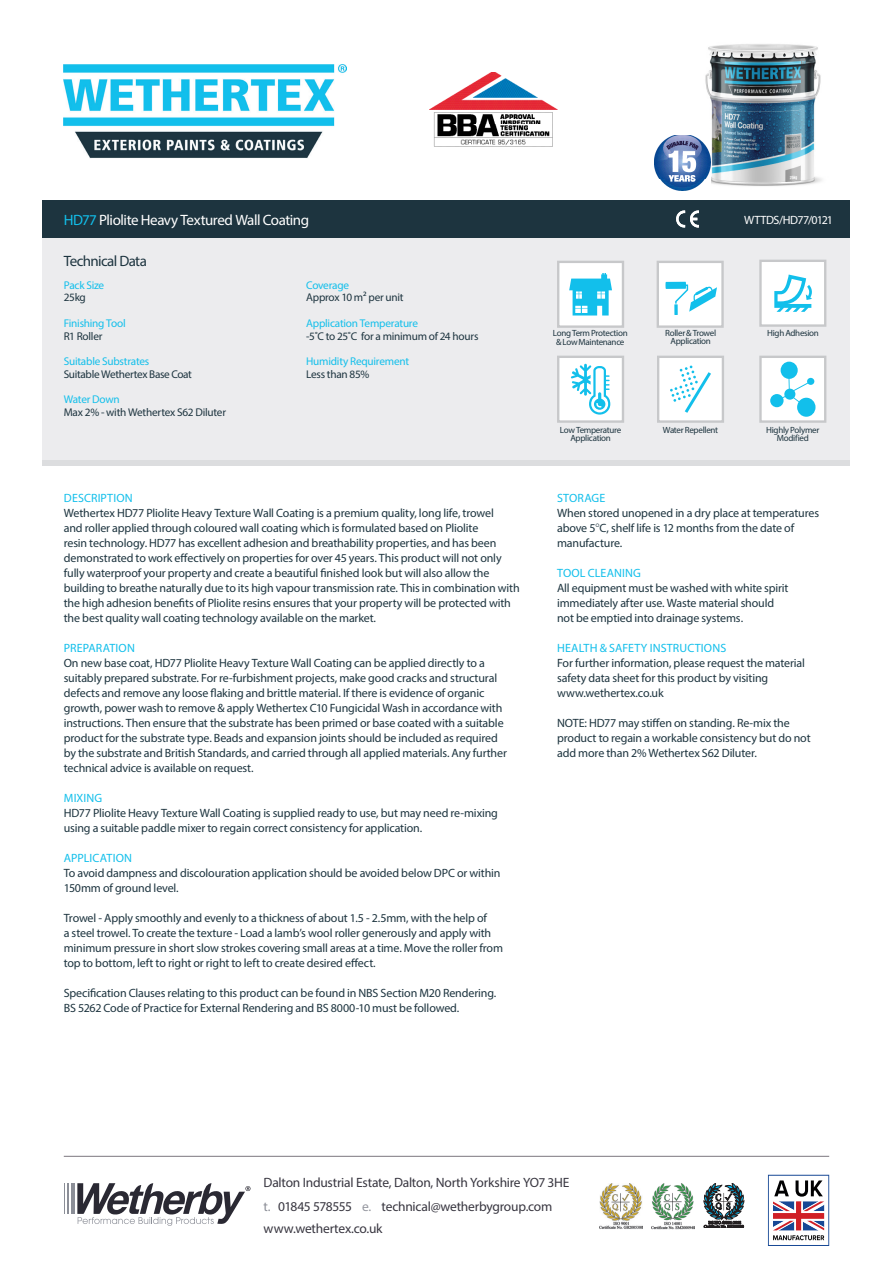
<style>
.page{position:relative;width:893px;height:1263px;background:#fff}
.page>*{position:absolute;margin:0;border:0;box-sizing:border-box;transform-origin:0 0}
.t1{font:15px "Myriad Pro";letter-spacing:-.03em;color:#fff}
.t2{font:15px "Myriad Pro";letter-spacing:-.045em;color:#1d343f}
.t3{font:13.5px/22.8px "Myriad Pro";letter-spacing:-.02em;color:#383640}
.t4{font:12px/15px "Myriad Pro";letter-spacing:-.015em;color:#1d343f}
.t5{font:12px "Myriad Pro";letter-spacing:.01em;color:#12bfeb}
.t6{font:12px "Myriad Pro";letter-spacing:-.04em;color:#fff}
.t7{font:11.25px "Myriad Pro";letter-spacing:-.025em;color:#1d343f}
.t8{font:11.25px "Myriad Pro";letter-spacing:-.02em;color:#12bfeb}
.t9{font:9px/8.2px "Myriad Pro";letter-spacing:-.035em;color:#1d343f;text-align:center}
.t10{font:4.05px "Times New Roman";color:#231f20}
.t11{font:3.75px "Times New Roman";color:#231f20}
.s1{color:#12bfeb}
.s2{font-family:"Helvetica Neue";font-weight:300}
.s3{color:#8b8e97}
.s4{color:#95979f}
</style>
<div class="page">
<div style="left:43px;top:244px;width:807px;height:222px;background:linear-gradient(to right,#dcdddf,#dcdddf)"></div>
<div style="left:43px;top:200px;width:807px;height:38px;background:#1d343f"></div>
<hr style="left:64px;top:1156px;width:765px;height:1px;background:#7c777e">
<hr style="left:64px;top:1183px;width:1px;height:31px;background:#8b8e97">
<hr style="left:67px;top:1183px;width:2px;height:31px;background:#8b8e97">
<hr style="left:71px;top:1183px;width:4px;height:31px;background:#8b8e97">
<svg style="left:77px;top:1183px;width:173px;height:43px"></svg>
<img style="left:600px;top:1183px;width:42px;height:46px">
<img style="left:651px;top:1183px;width:43px;height:47px">
<svg style="left:704px;top:1183px;width:40px;height:36px"></svg>
<img style="left:64px;top:64px;width:283px;height:94px">
<svg style="left:768px;top:1175px;width:61px;height:71px"></svg>
<div style="left:43px;top:238px;width:807px;height:221px;background:#ececee"></div>
<svg style="left:676px;top:210px;width:23px;height:18px"></svg>
<div style="left:657px;top:356px;width:67px;height:67px;background:#fff;border:2px solid #c7c8ca"></div>
<div style="left:557px;top:356px;width:67px;height:67px;background:#fff;border:2px solid #c7c8ca"></div>
<div style="left:759px;top:260px;width:67px;height:67px;background:#fff;border:2px solid #c7c8ca"></div>
<div style="left:759px;top:356px;width:67px;height:67px;background:#fff;border:2px solid #c7c8ca"></div>
<svg style="left:770px;top:362px;width:45px;height:55px"></svg>
<img style="left:685px;top:44px;width:137px;height:147px">
<div style="left:557px;top:261px;width:67px;height:67px;background:#fff;border:2px solid #c7c8ca"></div>
<div style="left:657px;top:261px;width:67px;height:67px;background:#fff;border:2px solid #c7c8ca"></div>
<svg style="left:670px;top:366px;width:41px;height:47px"></svg>
<svg style="left:774px;top:275px;width:38px;height:37px"></svg>
<svg style="left:571px;top:364px;width:39px;height:51px"></svg>
<svg style="left:569px;top:273px;width:43px;height:42px"></svg>
<svg style="left:674px;top:304px;width:4px;height:11px"></svg>
<svg style="left:665px;top:282px;width:52px;height:30px"></svg>
<img style="left:655px;top:135px;width:55px;height:55px">
<img style="left:430px;top:72px;width:127px;height:75px">
<p class="t1" style="left:64px;top:210px;width:247px"><span class="s1">HD77</span> Pliolite Heavy Textured Wall Coating</p>
<p class="t2" style="left:64px;top:252px;width:85px">Technical Data</p>
<p class="t8" style="left:64px;top:278px;width:42px">Pack Size</p>
<p class="t7" style="left:64px;top:291px;width:24px">25kg</p>
<p class="t8" style="left:64px;top:316px;width:63px">Finishing Tool</p>
<p class="t7" style="left:64px;top:329px;width:40px">R1 Roller</p>
<p class="t8" style="left:64px;top:354px;width:87px">Suitable Substrates</p>
<p class="t7" style="left:64px;top:367px;width:130px">Suitable Wethertex Base Coat</p>
<p class="t8" style="left:64px;top:393px;width:58px">Water Down</p>
<p class="t7" style="left:64px;top:405px;width:164px">Max 2% - with Wethertex S62 Diluter</p>
<p class="t8" style="left:306px;top:278px;width:44px">Coverage</p>
<p class="t7" style="left:306px;top:291px;width:99px">Approx 10 m² per unit</p>
<p class="t8" style="left:306px;top:316px;width:113px">Application Temperature</p>
<p class="t7" style="left:306px;top:329px;width:174px">-5˚C to 25˚C for a minimum of 24 hours</p>
<p class="t8" style="left:306px;top:354px;width:104px">Humidity Requirement</p>
<p class="t7" style="left:306px;top:367px;width:65px">Less than 85%</p>
<p class="t5" style="left:64px;top:490px;width:70px">DESCRIPTION</p>
<p class="t4" style="left:64px;top:505px;width:457px">Wethertex HD77 Pliolite Heavy Texture Wall Coating is a premium quality, long life, trowel<br>and roller applied through coloured wall coating which is formulated based on Pliolite<br>resin technology. HD77 has excellent adhesion and breathability properties, and has been demonstrated to work effectively on properties for over 45 years. This product will not only fully waterproof your property and create a beautiful finished look but will also allow the building to breathe naturally due to its high vapour transmission rate. This in combination with the high adhesion benefits of Pliolite resins ensures that your property will be protected with the best quality wall coating technology available on the market.</p>
<p class="t5" style="left:64px;top:640px;width:73px">PREPARATION</p>
<p class="t4" style="left:64px;top:655px;width:445px">On new base coat, HD77 Pliolite Heavy Texture Wall Coating can be applied directly to a suitably prepared substrate. For re-furbishment projects, make good cracks and structural defects and remove any loose flaking and brittle material. If there is evidence of organic growth, power wash to remove &amp; apply Wethertex C10 Fungicidal Wash in accordance with instructions. Then ensure that the substrate has been primed or base coated with a suitable product for the substrate type. Beads and expansion joints should be included as required by the substrate and British Standards, and carried through all applied materials. Any further technical advice is available on request.</p>
<p class="t5" style="left:64px;top:790px;width:40px">MIXING</p>
<p class="t4" style="left:64px;top:805px;width:436px">HD77 Pliolite Heavy Texture Wall Coating is supplied ready to use, but may need re-mixing</p>
<p class="t4" style="left:64px;top:820px;width:360px">using a suitable paddle mixer to regain correct consistency for application.</p>
<p class="t5" style="left:64px;top:850px;width:70px">APPLICATION</p>
<p class="t4" style="left:64px;top:865px;width:438px">To avoid dampness and discolouration application should be avoided below DPC or within<br>150mm of ground level.</p>
<p class="t4" style="left:64px;top:910px;width:441px">Trowel - Apply smoothly and evenly to a thickness of about 1.5 - 2.5mm, with the help of<br>a steel trowel. To create the texture - Load a lamb’s wool roller generously and apply with minimum pressure in short slow strokes covering small areas at a time. Move the roller from top to bottom, left to right or right to left to create desired effect.</p>
<p class="t4" style="left:64px;top:985px;width:434px">Specification Clauses relating to this product can be found in NBS Section M20 Rendering.<br>BS 5262 Code of Practice for External Rendering and BS 8000-10 must be followed.</p>
<p class="t6" style="left:744px;top:212px;width:90px">WTTDS/HD77/0121</p>
<p class="t9" style="left:553px;top:329px;width:77px">Long Term Protection &amp; Low Maintenance</p>
<p class="t9" style="left:665px;top:329px;width:53px">Roller &amp; Trowel<br>Application</p>
<p class="t9" style="left:767px;top:329px;width:53px">High Adhesion</p>
<p class="t9" style="left:560px;top:426px;width:63px">Low Temperature<br>Application</p>
<p class="t9" style="left:663px;top:426px;width:57px">Water Repellent</p>
<p class="t9" style="left:766px;top:426px;width:55px">Highly Polymer<br>Modified</p>
<p class="t5" style="left:557px;top:490px;width:50px">STORAGE</p>
<p class="t4" style="left:557px;top:505px;width:264px">When stored unopened in a dry place at temperatures above 5<span class="s2">°</span>C, shelf life is 12 months from the date of manufacture.</p>
<p class="t5" style="left:557px;top:565px;width:85px">TOOL CLEANING</p>
<p class="t4" style="left:557px;top:580px;width:233px">All equipment must be washed with white spirit immediately after use. Waste material should</p>
<p class="t4" style="left:557px;top:610px;width:188px">not be emptied into drainage systems.</p>
<p class="t5" style="left:557px;top:640px;width:171px">HEALTH &amp; SAFETY INSTRUCTIONS</p>
<p class="t4" style="left:557px;top:655px;width:250px">For further information, please request the material safety data sheet for this product by visiting</p>
<p class="t4" style="left:557px;top:685px;width:108px">www.wethertex.co.uk</p>
<p class="t4" style="left:557px;top:715px;width:255px">NOTE: HD77 may stiffen on standing. Re-mix the product to regain a workable consistency but do not add more than 2% Wethertex S62 Diluter.</p>
<p class="t3" style="left:264px;top:1171px;width:307px">Dalton Industrial Estate, Dalton, North Yorkshire YO7 3HE <span class="s3">t.</span> 01845 578555 <span class="s4">e.</span> technical@wetherbygroup.com www.wethertex.co.uk</p>
<p class="t10" style="left:708px;top:1220px;width:34px">BS ISO 45001:2018</p>
<p class="t11" style="left:704px;top:1224px;width:41px">Certificate No. HS230650</p>
</div>
